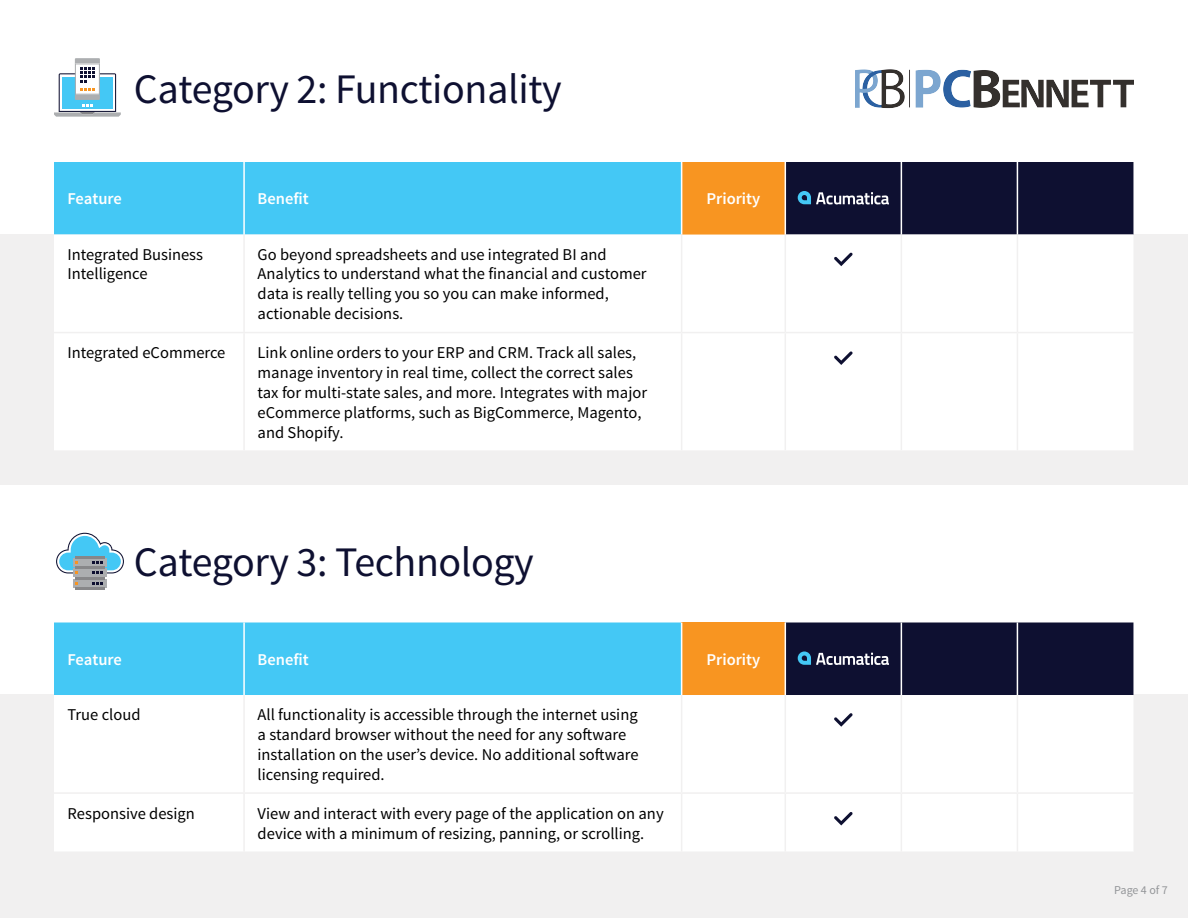
<style>
.page{position:relative;width:1188px;height:918px;background:#fff}
.page>*{position:absolute;margin:0;border:0;box-sizing:border-box;transform-origin:0 0}
.t1{font:42px "Source Sans Pro";letter-spacing:-.01em;color:#0e1031}
.t2{font:16.5px/19.8px "Source Sans Pro";color:#000}
.t3{font:600 16.5px "Source Sans Pro";color:#fff}
.t4{font:12px "Source Sans Pro";letter-spacing:-.005em;color:#939598}
</style>
<div class="page">
<div style="left:0;top:234px;width:1187px;height:251px;background:#f1f0f0"></div>
<svg style="left:54px;top:58px;width:67px;height:59px"></svg>
<div style="left:54px;top:162px;width:627px;height:73px;background:#44c8f5"></div>
<div style="left:682px;top:162px;width:103px;height:73px;background:#f89521"></div>
<div style="left:54px;top:235px;width:1079px;height:215px;background:#fff"></div>
<hr style="left:243px;top:162px;width:2px;height:73px;background:#fff">
<hr style="left:681px;top:162px;width:1px;height:73px;background:#fff">
<hr style="left:243px;top:235px;width:2px;height:97px;background:#f1f0f0">
<hr style="left:681px;top:235px;width:1px;height:97px;background:#f1f0f0">
<hr style="left:785px;top:235px;width:1px;height:97px;background:#f1f0f0">
<hr style="left:901px;top:235px;width:1px;height:97px;background:#f1f0f0">
<hr style="left:1017px;top:235px;width:1px;height:97px;background:#f1f0f0">
<hr style="left:54px;top:332px;width:190px;height:1px;background:#f1f0f0">
<hr style="left:244px;top:332px;width:438px;height:1px;background:#f1f0f0">
<hr style="left:243px;top:333px;width:2px;height:117px;background:#f1f0f0">
<hr style="left:682px;top:332px;width:103px;height:1px;background:#f1f0f0">
<hr style="left:681px;top:333px;width:1px;height:117px;background:#f1f0f0">
<hr style="left:785px;top:332px;width:116px;height:1px;background:#f1f0f0">
<hr style="left:785px;top:333px;width:1px;height:117px;background:#f1f0f0">
<hr style="left:901px;top:332px;width:116px;height:1px;background:#f1f0f0">
<hr style="left:901px;top:333px;width:1px;height:117px;background:#f1f0f0">
<hr style="left:1017px;top:332px;width:116px;height:1px;background:#f1f0f0">
<hr style="left:1017px;top:333px;width:1px;height:117px;background:#f1f0f0">
<svg style="left:834px;top:253px;width:19px;height:13px"></svg>
<svg style="left:834px;top:351px;width:19px;height:14px"></svg>
<div style="left:73px;top:579px;width:34px;height:9px;background:#acaeb0"></div>
<div style="left:73px;top:569px;width:34px;height:8px;background:#acaeb0"></div>
<hr style="left:75px;top:588px;width:30px;height:2px;background:#878789">
<hr style="left:75px;top:577px;width:30px;height:2px;background:#878789">
<svg style="left:56px;top:532px;width:68px;height:42px"></svg>
<svg style="left:92px;top:582px;width:11px;height:2px"></svg>
<div style="left:0;top:695px;width:1187px;height:223px;background:#f1f0f0"></div>
<div style="left:54px;top:622px;width:628px;height:73px;background:#44c8f5"></div>
<div style="left:682px;top:622px;width:103px;height:73px;background:#f89521"></div>
<div style="left:54px;top:695px;width:1079px;height:156px;background:#fff"></div>
<hr style="left:243px;top:623px;width:2px;height:72px;background:#fff">
<hr style="left:681px;top:623px;width:1px;height:72px;background:#fff">
<hr style="left:243px;top:695px;width:2px;height:97px;background:#f1f0f0">
<hr style="left:681px;top:695px;width:1px;height:97px;background:#f1f0f0">
<hr style="left:785px;top:695px;width:1px;height:97px;background:#f1f0f0">
<hr style="left:901px;top:695px;width:1px;height:97px;background:#f1f0f0">
<hr style="left:1017px;top:695px;width:1px;height:97px;background:#f1f0f0">
<hr style="left:54px;top:792px;width:190px;height:2px;background:#f1f0f0">
<hr style="left:244px;top:792px;width:438px;height:2px;background:#f1f0f0">
<hr style="left:243px;top:794px;width:2px;height:57px;background:#f1f0f0">
<hr style="left:682px;top:792px;width:103px;height:2px;background:#f1f0f0">
<hr style="left:681px;top:794px;width:1px;height:57px;background:#f1f0f0">
<hr style="left:785px;top:792px;width:116px;height:2px;background:#f1f0f0">
<hr style="left:785px;top:794px;width:1px;height:57px;background:#f1f0f0">
<hr style="left:901px;top:792px;width:116px;height:2px;background:#f1f0f0">
<hr style="left:901px;top:794px;width:1px;height:57px;background:#f1f0f0">
<hr style="left:1017px;top:792px;width:116px;height:2px;background:#f1f0f0">
<hr style="left:1017px;top:794px;width:1px;height:57px;background:#f1f0f0">
<div style="left:785px;top:622px;width:348px;height:73px;background:#0e1031"></div>
<svg style="left:834px;top:713px;width:19px;height:14px"></svg>
<svg style="left:834px;top:812px;width:19px;height:13px"></svg>
<div style="left:786px;top:162px;width:347px;height:73px;background:#0e1031"></div>
<img style="left:855px;top:69px;width:278px;height:40px">
<h1 class="t1" style="left:134px;top:63px;width:429px">Category 2: Functionality</h1>
<p class="t3" style="left:68px;top:189px;width:56px">Feature</p>
<p class="t3" style="left:258px;top:189px;width:53px">Benefit</p>
<p class="t3" style="left:707px;top:189px;width:55px">Priority</p>
<p class="t2" style="left:68px;top:245px;width:137px">Integrated Business<br>Intelligence</p>
<p class="t2" style="left:258px;top:245px;width:391px">Go beyond spreadsheets and use integrated BI and Analytics to understand what the financial and customer data is really telling you so you can make informed, actionable decisions.</p>
<p class="t2" style="left:68px;top:343px;width:159px">Integrated eCommerce</p>
<p class="t2" style="left:258px;top:343px;width:391px">Link online orders to your ERP and CRM. Track all sales, manage inventory in real time, collect the correct sales tax for multi-state sales, and more. Integrates with major eCommerce platforms, such as BigCommerce, Magento, and Shopify.</p>
<h1 class="t1" style="left:134px;top:536px;width:401px">Category 3: Technology</h1>
<p class="t3" style="left:68px;top:649px;width:56px">Feature</p>
<p class="t3" style="left:258px;top:649px;width:53px">Benefit</p>
<p class="t3" style="left:707px;top:649px;width:55px">Priority</p>
<p class="t2" style="left:68px;top:705px;width:75px">True cloud</p>
<p class="t2" style="left:258px;top:705px;width:383px">All functionality is accessible through the internet using a standard browser without the need for any software installation on the user’s device. No additional software licensing required.</p>
<p class="t2" style="left:68px;top:804px;width:129px">Responsive design</p>
<p class="t2" style="left:258px;top:804px;width:408px">View and interact with every page of the application on any device with a minimum of resizing, panning, or scrolling.</p>
<p class="t4" style="left:1114px;top:883px;width:55px">Page 4 of 7</p>
</div>
